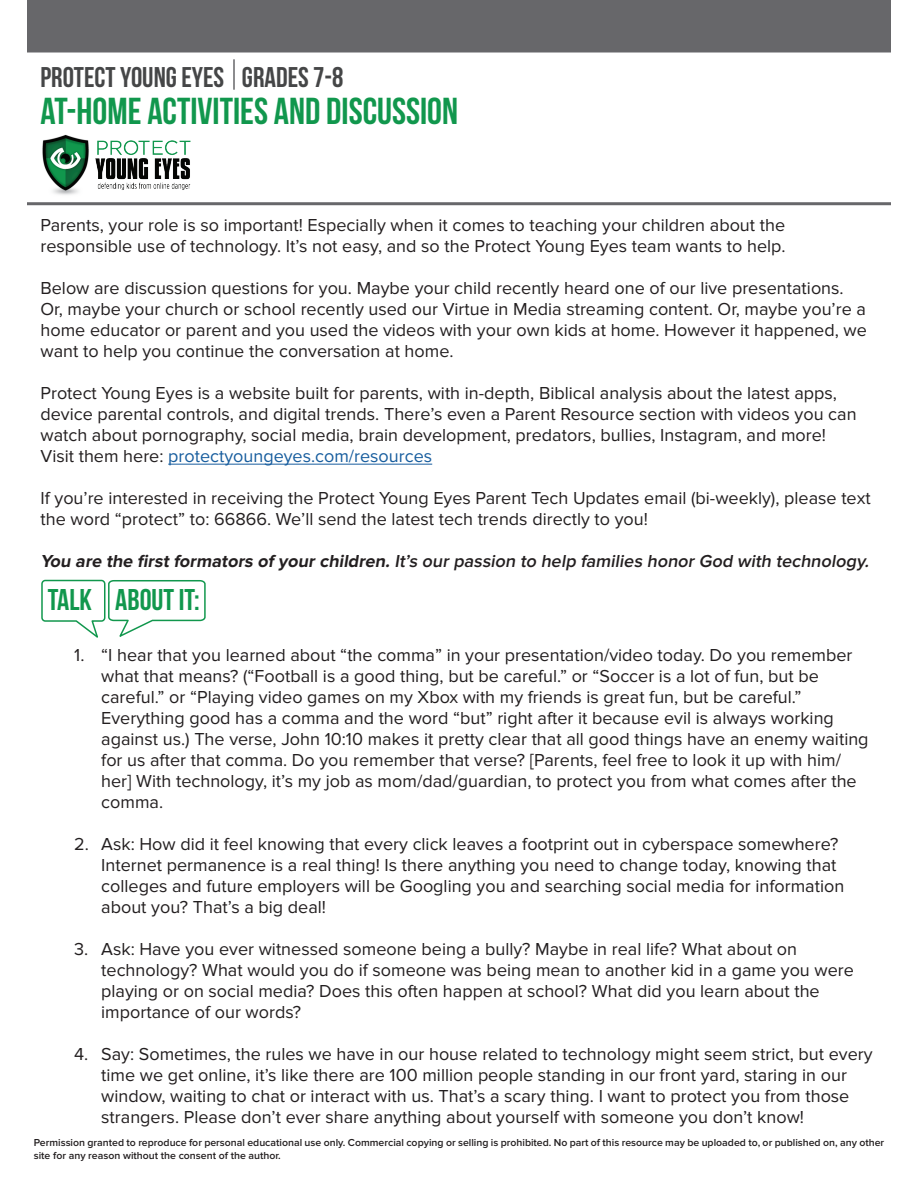
<style>
.page{position:relative;width:918px;height:1188px;background:#fff}
.page>*{position:absolute;margin:0;border:0;box-sizing:border-box;transform-origin:0 0}
.t1{font:37.5px "Bebas Neue";color:#11974d}
.t2{font:30px "Bebas Neue";color:#11974d}
.t3{font:28.5px "Bebas Neue";color:#454647}
.t4{font:18px/21px "Proxima Nova";color:#231f20}
.t5{font:italic 600 18px "Proxima Nova";color:#231f20}
.t6{font:600 10.5px/13.5px "Proxima Nova";color:#231f20}
.s1{color:#175d9e}
.s2{font-weight:700}
</style>
<div class="page">
<hr style="left:27px;top:202px;width:864px;height:3px;background:#67676a">
<div style="left:27px;top:0;width:864px;height:52px;background:#67676a"></div>
<hr style="left:168px;top:464px;width:264px;height:1px;background:#175d9e">
<img style="left:42px;top:134px;width:149px;height:61px">
<svg style="left:41px;top:579px;width:165px;height:59px"></svg>
<hr style="left:233px;top:59px;width:2px;height:31px;background:#67676a">
<h3 class="t3" style="left:40px;top:61px;width:305px">PROTECT YOUNG EYES GRADES 7-8</h3>
<h1 class="t1" style="left:40px;top:90px;width:419px">AT-HOME ACTIVITIES AND DISCUSSION</h1>
<p class="t4" style="left:40px;top:215px;width:747px">Parents, your role is so important! Especially when it comes to teaching your children about the responsible use of technology. It’s not easy, and so the Protect Young Eyes team wants to help.</p>
<p class="t4" style="left:40px;top:278px;width:828px">Below are discussion questions for you. Maybe your child recently heard one of our live presentations.<br>Or, maybe your church or school recently used our Virtue in Media streaming content. Or, maybe you’re a home educator or parent and you used the videos with your own kids at home. However it happened, we want to help you continue the conversation at home.</p>
<p class="t4" style="left:40px;top:383px;width:818px">Protect Young Eyes is a website built for parents, with in-depth, Biblical analysis about the latest apps, device parental controls, and digital trends. There’s even a Parent Resource section with videos you can watch about pornography, social media, brain development, predators, bullies, Instagram, and more!<br>Visit them here: <span class="s1">protectyoungeyes.com/resources</span></p>
<p class="t4" style="left:40px;top:488px;width:832px">If you’re interested in receiving the Protect Young Eyes Parent Tech Updates email (bi-weekly), please text the word “protect” to: 66866. We’ll send the latest tech trends directly to you!</p>
<p class="t5" style="left:40px;top:553px;width:833px"><span class="s2">You are the first formators of your children.</span> It’s our passion to help families honor God with technology.</p>
<h2 class="t2" style="left:48px;top:583px;width:154px">TALK ABOUT IT:</h2>
<p class="t4" style="left:101px;top:645px;width:769px;text-indent:-27px">1. “I hear that you learned about “the comma” in your presentation/video today. Do you remember what that means? (“Football is a good thing, but be careful.” or “Soccer is a lot of fun, but be careful.” or “Playing video games on my Xbox with my friends is great fun, but be careful.” Everything good has a comma and the word “but” right after it because evil is always working against us.) The verse, John 10:10 makes it pretty clear that all good things have an enemy waiting for us after that comma. Do you remember that verse? [Parents, feel free to look it up with him/ her] With technology, it’s my job as mom/dad/guardian, to protect you from what comes after the comma.</p>
<p class="t4" style="left:101px;top:834px;width:745px;text-indent:-27px">2. Ask: How did it feel knowing that every click leaves a footprint out in cyberspace somewhere?<br>Internet permanence is a real thing! Is there anything you need to change today, knowing that colleges and future employers will be Googling you and searching social media for information about you? That’s a big deal!</p>
<p class="t4" style="left:101px;top:939px;width:754px;text-indent:-27px">3. Ask: Have you ever witnessed someone being a bully? Maybe in real life? What about on technology? What would you do if someone was being mean to another kid in a game you were playing or on social media? Does this often happen at school? What did you learn about the importance of our words?</p>
<p class="t4" style="left:101px;top:1044px;width:773px;text-indent:-27px">4. Say: Sometimes, the rules we have in our house related to technology might seem strict, but every time we get online, it’s like there are 100 million people standing in our front yard, staring in our window, waiting to chat or interact with us. That’s a scary thing. I want to protect you from those strangers. Please don’t ever share anything about yourself with someone you don’t know!</p>
<p class="t6" style="left:34px;top:1136px;width:852px">Permission granted to reproduce for personal educational use only. Commercial copying or selling is prohibited. No part of this resource may be uploaded to, or published on, any other site for any reason without the consent of the author.</p>
</div>
